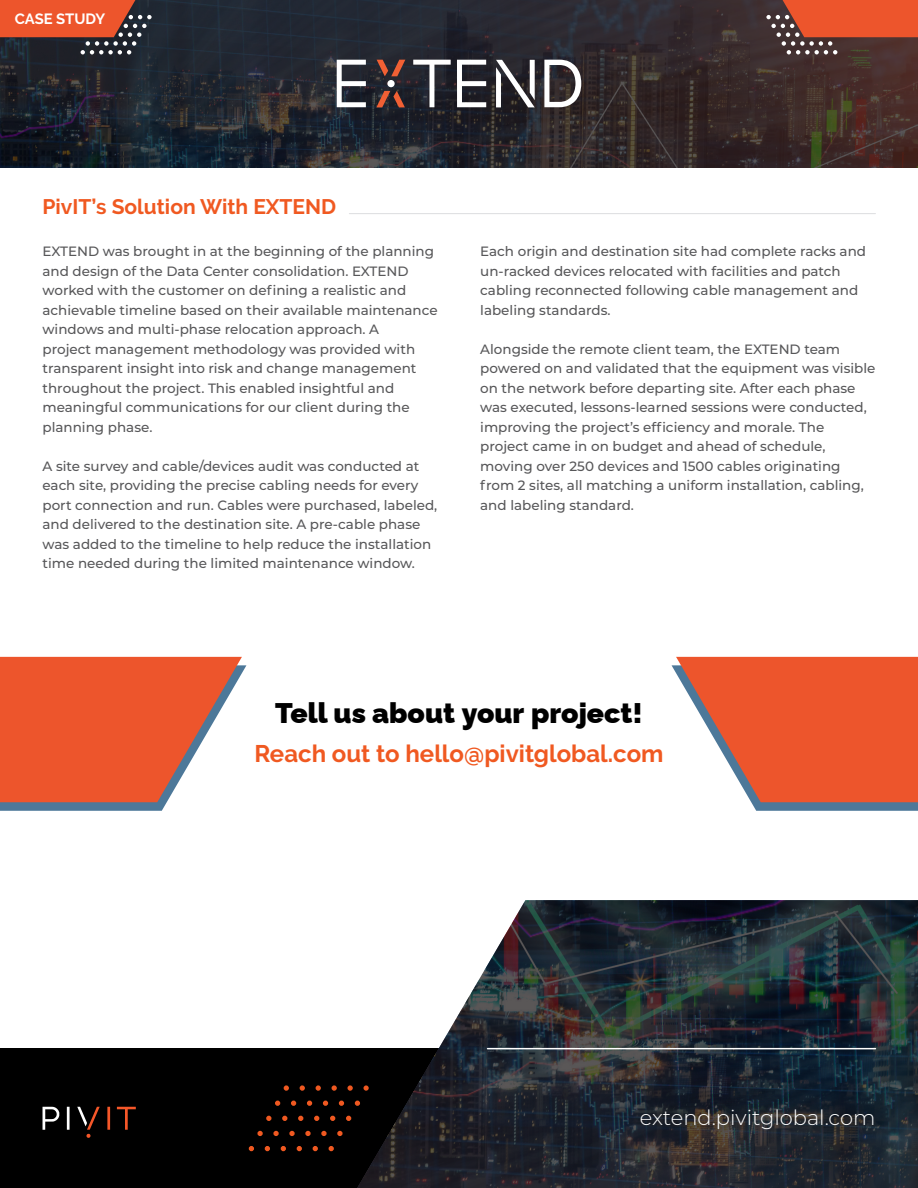
<style>
.page{position:relative;width:918px;height:1188px;background:#fff}
.page>*{position:absolute;margin:0;border:0;box-sizing:border-box;transform-origin:0 0}
.t1{font:100 28.35px "Raleway";color:#000}
.t2{font:700 24px "Raleway";color:#f05921}
.t3{font:700 21px "Raleway";color:#f05921}
.t4{font:100 21px "Montserrat";color:#fff}
.t5{font:700 14.85px "Raleway";letter-spacing:-.005em;color:#fff}
.t6{font:500 13.5px/19.5px "Montserrat";color:#575759}
</style>
<div class="page">
<svg style="left:0;top:0;width:918px;height:167px;background:#2b282d"></svg>
<svg style="left:0;top:0;width:152px;height:54px;background:#9c4835"></svg>
<svg style="left:766px;top:0;width:152px;height:54px;background:#ab4d35"></svg>
<div style="left:0;top:1049px;width:754px;height:139px;background:#000"></div>
<svg style="left:357px;top:900px;width:561px;height:288px"></svg>
<svg style="left:43px;top:1107px;width:17px;height:23px"></svg>
<svg style="left:67px;top:1107px;width:3px;height:23px"></svg>
<svg style="left:107px;top:1107px;width:3px;height:23px"></svg>
<svg style="left:117px;top:1107px;width:19px;height:23px"></svg>
<svg style="left:77px;top:1107px;width:23px;height:31px"></svg>
<svg style="left:329px;top:1146px;width:5px;height:5px"></svg>
<svg style="left:313px;top:1146px;width:5px;height:5px"></svg>
<svg style="left:297px;top:1146px;width:5px;height:5px"></svg>
<svg style="left:281px;top:1146px;width:5px;height:5px"></svg>
<svg style="left:265px;top:1146px;width:5px;height:5px"></svg>
<svg style="left:249px;top:1146px;width:5px;height:5px"></svg>
<svg style="left:337px;top:1131px;width:6px;height:5px"></svg>
<svg style="left:321px;top:1131px;width:6px;height:5px"></svg>
<svg style="left:305px;top:1131px;width:6px;height:5px"></svg>
<svg style="left:289px;top:1131px;width:6px;height:5px"></svg>
<svg style="left:273px;top:1131px;width:6px;height:5px"></svg>
<svg style="left:257px;top:1131px;width:6px;height:5px"></svg>
<svg style="left:346px;top:1116px;width:5px;height:5px"></svg>
<svg style="left:330px;top:1116px;width:5px;height:5px"></svg>
<svg style="left:314px;top:1116px;width:5px;height:5px"></svg>
<svg style="left:298px;top:1116px;width:5px;height:5px"></svg>
<svg style="left:282px;top:1116px;width:5px;height:5px"></svg>
<svg style="left:266px;top:1116px;width:5px;height:5px"></svg>
<svg style="left:355px;top:1101px;width:5px;height:5px"></svg>
<svg style="left:339px;top:1101px;width:5px;height:5px"></svg>
<svg style="left:323px;top:1101px;width:5px;height:5px"></svg>
<svg style="left:307px;top:1101px;width:5px;height:5px"></svg>
<svg style="left:291px;top:1101px;width:5px;height:5px"></svg>
<svg style="left:275px;top:1101px;width:5px;height:5px"></svg>
<svg style="left:364px;top:1085px;width:5px;height:6px"></svg>
<svg style="left:348px;top:1085px;width:5px;height:6px"></svg>
<svg style="left:332px;top:1085px;width:5px;height:6px"></svg>
<svg style="left:316px;top:1085px;width:5px;height:6px"></svg>
<svg style="left:300px;top:1085px;width:5px;height:6px"></svg>
<svg style="left:284px;top:1085px;width:5px;height:6px"></svg>
<hr style="left:488px;top:1048px;width:387px;height:1px;background:#fff">
<svg style="left:0;top:657px;width:246px;height:154px"></svg>
<svg style="left:672px;top:657px;width:246px;height:154px"></svg>
<hr style="left:349px;top:213px;width:526px;height:1px;background:#dcdddf">
<svg style="left:413px;top:60px;width:38px;height:47px"></svg>
<svg style="left:337px;top:60px;width:29px;height:47px"></svg>
<svg style="left:544px;top:60px;width:37px;height:47px"></svg>
<svg style="left:457px;top:60px;width:29px;height:47px"></svg>
<svg style="left:496px;top:60px;width:39px;height:47px"></svg>
<svg style="left:377px;top:60px;width:28px;height:16px"></svg>
<div style="left:387px;top:80px;width:8px;height:7px;background:#fff;border-radius:50%"></div>
<svg style="left:376px;top:91px;width:29px;height:16px"></svg>
<svg style="left:634px;top:1102px;width:250px;height:37px;background:#24282e"></svg>
<p class="t5" style="left:15px;top:11px;width:92px">CASE STUDY</p>
<p class="t3" style="left:43px;top:194px;width:295px">PivIT’s Solution With EXTEND</p>
<p class="t6" style="left:43px;top:241px;width:397px">EXTEND was brought in at the beginning of the planning and design of the Data Center consolidation. EXTEND worked with the customer on defining a realistic and achievable timeline based on their available maintenance windows and multi-phase relocation approach. A<br>project management methodology was provided with transparent insight into risk and change management throughout the project. This enabled insightful and meaningful communications for our client during the planning phase.</p>
<p class="t6" style="left:43px;top:456px;width:396px">A site survey and cable/devices audit was conducted at each site, providing the precise cabling needs for every port connection and run. Cables were purchased, labeled, and delivered to the destination site. A pre-cable phase was added to the timeline to help reduce the installation time needed during the limited maintenance window.</p>
<p class="t6" style="left:480px;top:241px;width:387px">Each origin and destination site had complete racks and un-racked devices relocated with facilities and patch cabling reconnected following cable management and labeling standards.</p>
<p class="t6" style="left:480px;top:339px;width:397px">Alongside the remote client team, the EXTEND team powered on and validated that the equipment was visible on the network before departing site. After each phase was executed, lessons-learned sessions were conducted, improving the project’s efficiency and morale. The project came in on budget and ahead of schedule, moving over 250 devices and 1500 cables originating from 2 sites, all matching a uniform installation, cabling, and labeling standard.</p>
<p class="t1" style="left:275px;top:691px;width:369px">Tell us about your project!</p>
<p class="t2" style="left:254px;top:740px;width:411px">Reach out to hello@pivitglobal.com</p>
<p class="t4" style="left:640px;top:1104px;width:237px">extend.pivitglobal.com</p>
</div>
